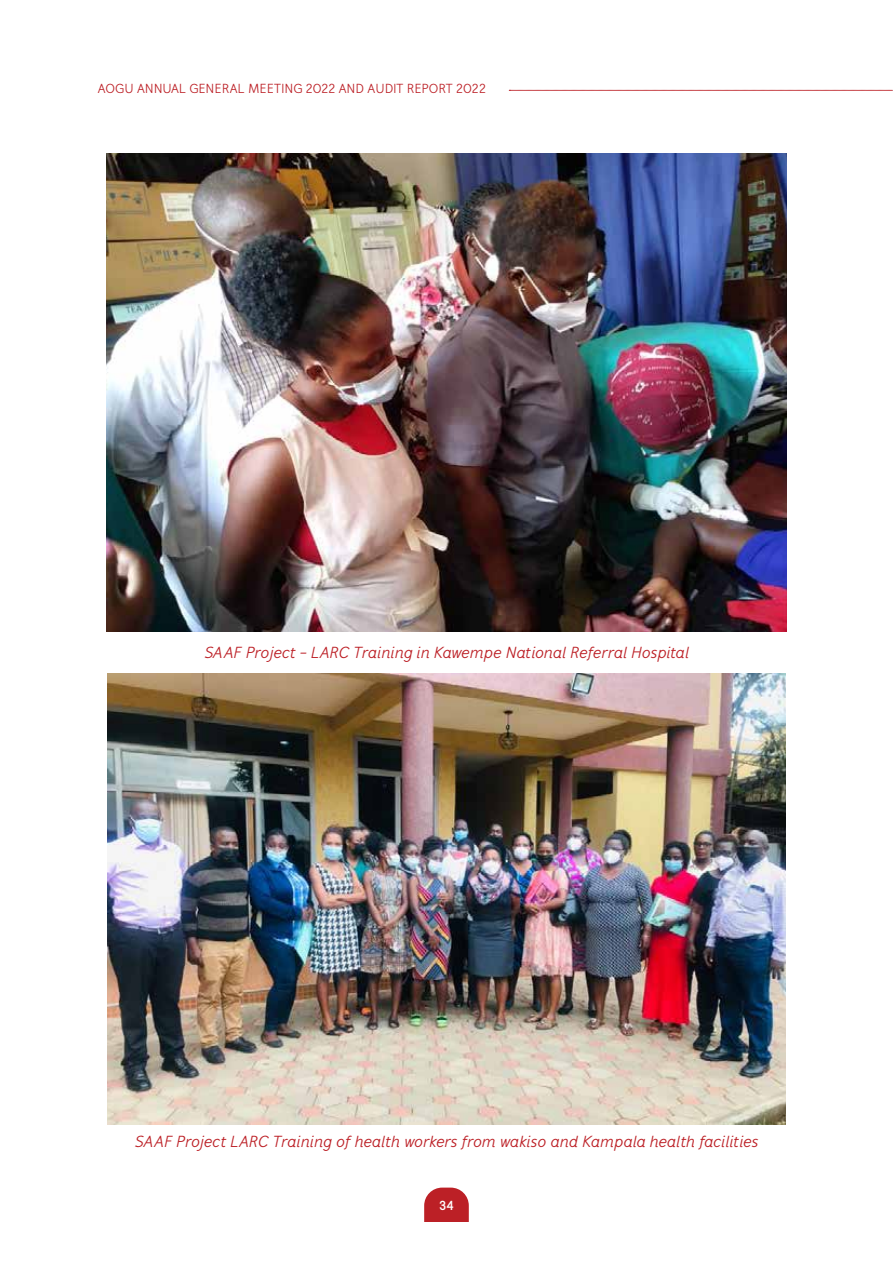
<style>
.page{position:relative;width:893px;height:1263px;background:#fff}
.page>*{position:absolute;margin:0;border:0;box-sizing:border-box;transform-origin:0 0}
.t1{font:italic 16.5px "Mucho Sans";color:#bc2026}
.t2{font:13.5px "Mucho Sans";color:#bc2026}
.t3{font:700 13.5px "Mucho Sans";color:#fff}
</style>
<div class="page">
<svg style="left:509px;top:90px;width:384px;height:1px"></svg>
<svg style="left:424px;top:1187px;width:45px;height:35px;background:#c3393e"></svg>
<img style="left:106px;top:153px;width:681px;height:478px">
<img style="left:107px;top:674px;width:679px;height:451px">
<p class="t2" style="left:98px;top:81px;width:389px">AOGU ANNUAL GENERAL MEETING 2022 AND AUDIT REPORT 2022</p>
<p class="t1" style="left:204px;top:643px;width:486px">SAAF Project - LARC Training in Kawempe National Referral Hospital</p>
<p class="t1" style="left:135px;top:1132px;width:625px">SAAF Project LARC Training of health workers from wakiso and Kampala health facilities</p>
<p class="t3" style="left:439px;top:1197px;width:16px">34</p>
</div>
